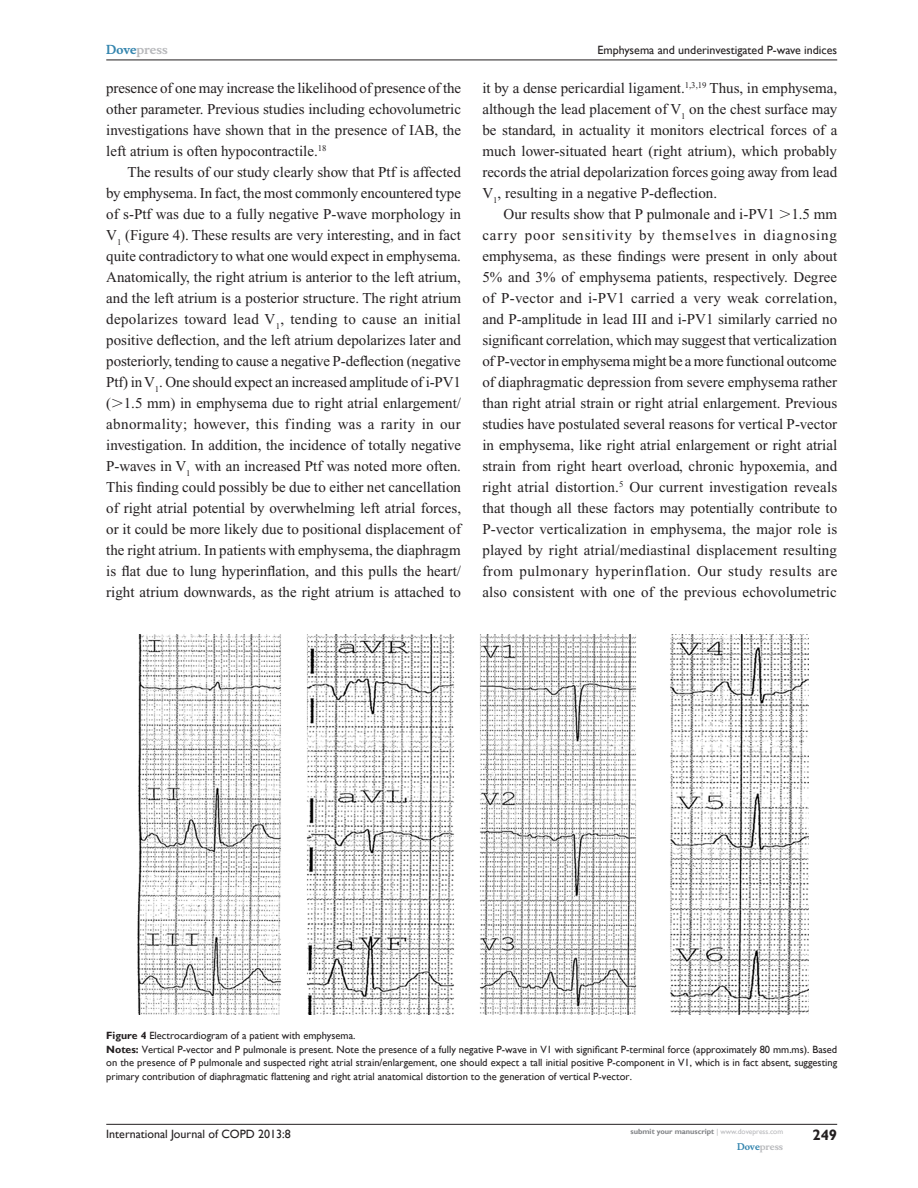
<style>
.page{position:relative;width:918px;height:1188px;background:#fff}
.page>*{position:absolute;margin:0;border:0;box-sizing:border-box;transform-origin:0 0}
.Tx{font:15px/21px "Times New Roman";color:#231f20;text-align:justify}
.TxF{font:15px/21px "Times New Roman";color:#231f20;text-align:justify}
.t1{font:700 15px "Gill Sans";color:#231f20}
.t2{font:12px "Gill Sans";color:#231f20}
.t3{font:700 12px "Musee";color:#b8b9bc}
.FC{font:10.5px/13.5px "Gill Sans";color:#231f20;text-align:justify}
.t4{font:700 9px "Musee";color:#b8b9bc}
.t5{font:700 7.5px "Gill Sans";color:#808285}
.s1{color:#3485ae}
.s2{font-family:"Mathematical Pi One"}
.s3{font-weight:700}
.s4{font-weight:400;color:#b8b9bc}
</style>
<div class="page">
<hr style="left:106px;top:1124px;width:731px;height:1px;background:#231f20">
<hr style="left:106px;top:60px;width:731px;height:1px;background:#231f20">
<img style="left:137px;top:634px;width:672px;height:380px">
<p class="t3" style="left:106px;top:43px;width:63px"><span class="s1">Dove</span>press</p>
<p class="TxF" style="left:106px;top:77px;width:356px">presence of one may increase the likelihood of presence of the other parameter. Previous studies including echovolumetric investigations have shown that in the presence of IAB, the left atrium is often hypocontractile.<sup>18</sup></p>
<p class="Tx" style="left:106px;top:161px;width:356px;text-indent:21px">The results of our study clearly show that Ptf is affected by emphysema. In fact, the most commonly encountered type of s-Ptf was due to a fully negative P-wave morphology in V<sub>1</sub> (Figure 4). These results are very interesting, and in fact quite contradictory to what one would expect in emphysema.<br>Anatomically, the right atrium is anterior to the left atrium, and the left atrium is a posterior structure. The right atrium depolarizes toward lead V<sub>1</sub>, tending to cause an initial positive deflection, and the left atrium depolarizes later and posteriorly, tending to cause a negative P-deflection (negative Ptf) in V<sub>1</sub>. One should expect an increased amplitude of i-PV1 (<span class="s2">.</span>1.5 mm) in emphysema due to right atrial enlargement/ abnormality; however, this finding was a rarity in our investigation. In addition, the incidence of totally negative P-waves in V<sub>1</sub> with an increased Ptf was noted more often.<br>This finding could possibly be due to either net cancellation of right atrial potential by overwhelming left atrial forces, or it could be more likely due to positional displacement of the right atrium. In patients with emphysema, the diaphragm is flat due to lung hyperinflation, and this pulls the heart/ right atrium downwards, as the right atrium is attached to</p>
<p class="t2" style="left:598px;top:43px;width:241px">Emphysema and underinvestigated P-wave indices</p>
<p class="Tx" style="left:482px;top:77px;width:357px">it by a dense pericardial ligament.<sup>1,3,19</sup> Thus, in emphysema, although the lead placement of V<sub>1</sub> on the chest surface may be standard, in actuality it monitors electrical forces of a much lower-situated heart (right atrium), which probably records the atrial depolarization forces going away from lead V<sub>1</sub>, resulting in a negative P-deflection.</p>
<p class="Tx" style="left:482px;top:203px;width:357px;text-indent:21px">Our results show that P pulmonale and i-PV1 <span class="s2">.</span>1.5 mm carry poor sensitivity by themselves in diagnosing emphysema, as these findings were present in only about 5% and 3% of emphysema patients, respectively. Degree of P-vector and i-PV1 carried a very weak correlation, and P-amplitude in lead III and i-PV1 similarly carried no significant correlation, which may suggest that verticalization of P-vector in emphysema might be a more functional outcome of diaphragmatic depression from severe emphysema rather than right atrial strain or right atrial enlargement. Previous studies have postulated several reasons for vertical P-vector in emphysema, like right atrial enlargement or right atrial strain from right heart overload, chronic hypoxemia, and right atrial distortion.<sup>5</sup> Our current investigation reveals that though all these factors may potentially contribute to P-vector verticalization in emphysema, the major role is played by right atrial/mediastinal displacement resulting from pulmonary hyperinflation. Our study results are also consistent with one of the previous echovolumetric</p>
<p class="FC" style="left:106px;top:1029px;width:251px"><span class="s3">Figure 4</span> Electrocardiogram of a patient with emphysema.</p>
<p class="FC" style="left:106px;top:1042px;width:732px"><span class="s3">Notes:</span> Vertical P-vector and P pulmonale is present. Note the presence of a fully negative P-wave in V1 with significant P-terminal force (approximately 80 mm.ms). Based on the presence of P pulmonale and suspected right atrial strain/enlargement, one should expect a tall initial positive P-component in V1, which is in fact absent, suggesting primary contribution of diaphragmatic flattening and right atrial anatomical distortion to the generation of vertical P-vector.</p>
<p class="t2" style="left:106px;top:1127px;width:186px">International Journal of COPD 2013:8</p>
<p class="t5" style="left:631px;top:1127px;width:154px">submit your manuscript <span class="s4">| www.dovepress.com</span></p>
<p class="t4" style="left:737px;top:1141px;width:48px"><span class="s1">Dove</span>press</p>
<p class="t1" style="left:812px;top:1126px;width:26px">249</p>
</div>
